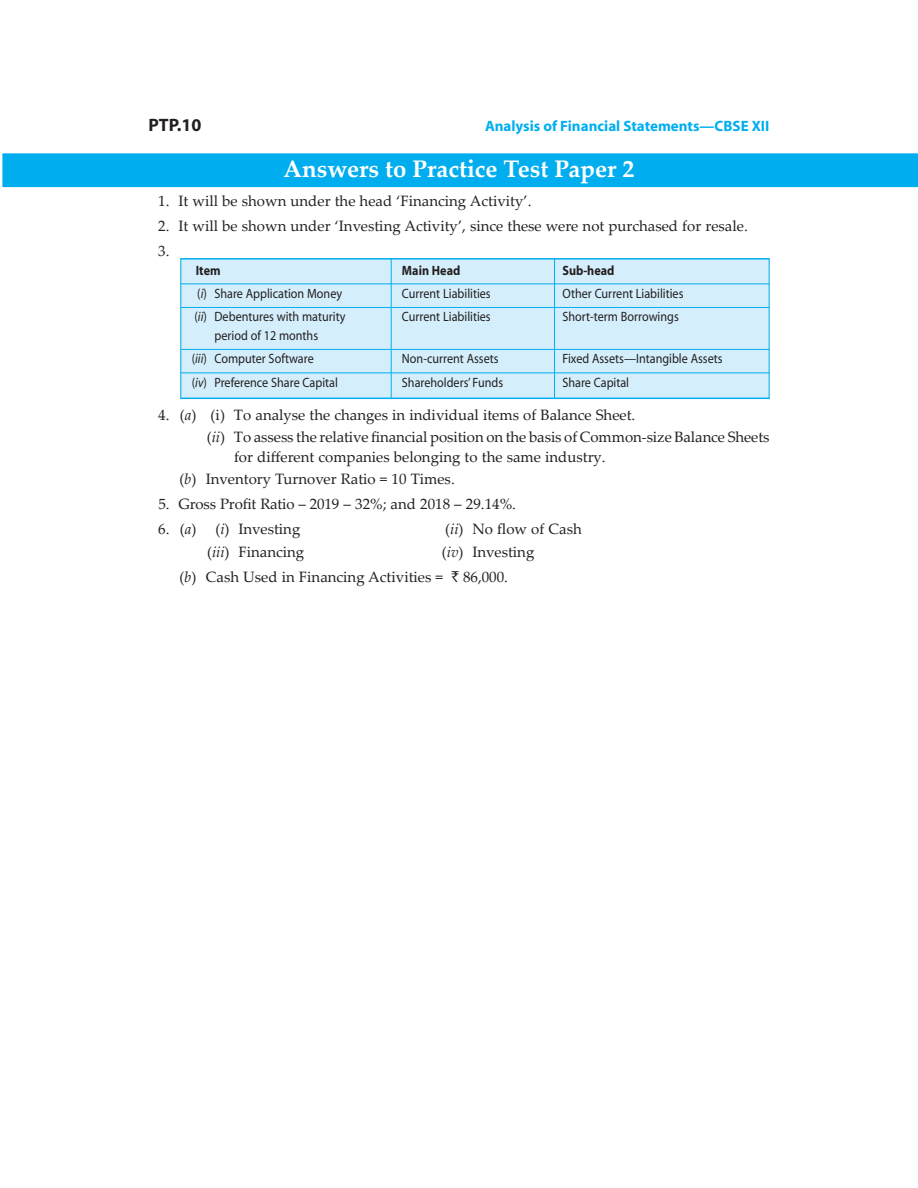
<style>
.page{position:relative;width:918px;height:1188px;background:#fff}
.page>*{position:absolute;margin:0;border:0;box-sizing:border-box;transform-origin:0 0}
.centre{font:700 24px "Palatino Linotype";color:#fff}
.t1{font:700 18px "Myriad";color:#231f20}
.t2{font:15px/20.4px "Palatino Linotype";color:#231f20}
.t3{font:700 15px "Myriad";color:#00aeef}
.t4{font:13.5px "Myriad";color:#231f20;scale:.9 1}
.t5{font:700 13.5px "Myriad";color:#231f20;scale:.9 1}
.s1{font-style:italic}
.s2{font-family:"Rupee Foradian"}
</style>
<div class="page">
<div style="left:180px;top:259px;width:590px;height:139px;background:#d4effb"></div>
<div style="left:2px;top:153px;width:916px;height:35px;background:#00aeef"></div>
<hr style="left:181px;top:283px;width:589px;height:1px;background:#00aeef">
<hr style="left:181px;top:307px;width:589px;height:1px;background:#00aeef">
<hr style="left:181px;top:349px;width:589px;height:1px;background:#00aeef">
<hr style="left:181px;top:373px;width:589px;height:1px;background:#00aeef">
<hr style="left:554px;top:259px;width:1px;height:140px;background:#00aeef">
<hr style="left:391px;top:259px;width:1px;height:139px;background:#00aeef">
<hr style="left:181px;top:258px;width:589px;height:2px;background:#00aeef">
<hr style="left:769px;top:259px;width:1px;height:140px;background:#00aeef">
<hr style="left:180px;top:258px;width:1px;height:141px;background:#00aeef">
<hr style="left:181px;top:398px;width:589px;height:1px;background:#00aeef">
<p class="t1" style="left:148px;top:116px;width:54px">PTP.10</p>
<p class="t3" style="left:485px;top:118px;width:286px">Analysis of Financial Statements—CBSE XII</p>
<p class="centre" style="left:283px;top:152px;width:353px">Answers to Practice Test Paper 2</p>
<p class="t2" style="left:158px;top:191px;width:375px">1. It will be shown under the head ‘Financing Activity’.</p>
<p class="t2" style="left:158px;top:215px;width:591px">2. It will be shown under ‘Investing Activity’, since these were not purchased for resale.</p>
<p class="t2" style="left:158px;top:240px;width:13px">3.</p>
<p class="t5" style="left:196px;top:264px;width:29px">Item</p>
<p class="t5" style="left:402px;top:264px;width:66px">Main Head</p>
<p class="t5" style="left:562px;top:264px;width:59px">Sub-head</p>
<p class="t4" style="left:197px;top:287px;width:162px">(<span class="s1">i</span>) Share Application Money</p>
<p class="t4" style="left:402px;top:287px;width:100px">Current Liabilities</p>
<p class="t4" style="left:562px;top:287px;width:136px">Other Current Liabilities</p>
<p class="t4" style="left:195px;top:310px;width:169px">(<span class="s1">ii</span>) Debentures with maturity</p>
<p class="t4" style="left:402px;top:310px;width:100px">Current Liabilities</p>
<p class="t4" style="left:562px;top:310px;width:131px">Short-term Borrowings</p>
<p class="t4" style="left:214px;top:329px;width:117px">period of 12 months</p>
<p class="t4" style="left:192px;top:352px;width:137px">(<span class="s1">iii</span>) Computer Software</p>
<p class="t4" style="left:402px;top:352px;width:109px">Non-current Assets</p>
<p class="t4" style="left:562px;top:352px;width:179px">Fixed Assets—Intangible Assets</p>
<p class="t4" style="left:192px;top:376px;width:164px">(<span class="s1">iv</span>) Preference Share Capital</p>
<p class="t4" style="left:402px;top:376px;width:114px">Shareholders’ Funds</p>
<p class="t4" style="left:562px;top:376px;width:76px">Share Capital</p>
<p class="t2" style="left:158px;top:404px;width:479px">4. (<span class="s1">a</span>) (i) To analyse the changes in individual items of Balance Sheet.</p>
<p class="t2" style="left:234px;top:426px;width:537px;text-indent:-27px">(<span class="s1">ii</span>) To assess the relative financial position on the basis of Common-size Balance Sheets for different companies belonging to the same industry.</p>
<p class="t2" style="left:180px;top:468px;width:277px">(<span class="s1">b</span>) Inventory Turnover Ratio = 10 Times.</p>
<p class="t2" style="left:159px;top:493px;width:359px">5. Gross Profit Ratio – 2019 – 32%; and 2018 – 29.14%.</p>
<p class="t2" style="left:158px;top:518px;width:40px">6. (<span class="s1">a</span>)</p>
<p class="t2" style="left:215px;top:518px;width:87px">(<span class="s1">i</span>) Investing</p>
<p class="t2" style="left:445px;top:518px;width:138px">(<span class="s1">ii</span>) No flow of Cash</p>
<p class="t2" style="left:207px;top:541px;width:99px">(<span class="s1">iii</span>) Financing</p>
<p class="t2" style="left:442px;top:541px;width:94px">(<span class="s1">iv</span>) Investing</p>
<p class="t2" style="left:180px;top:566px;width:330px">(<span class="s1">b</span>) Cash Used in Financing Activities = <span class="s2">`</span> 86,000.</p>
</div>
